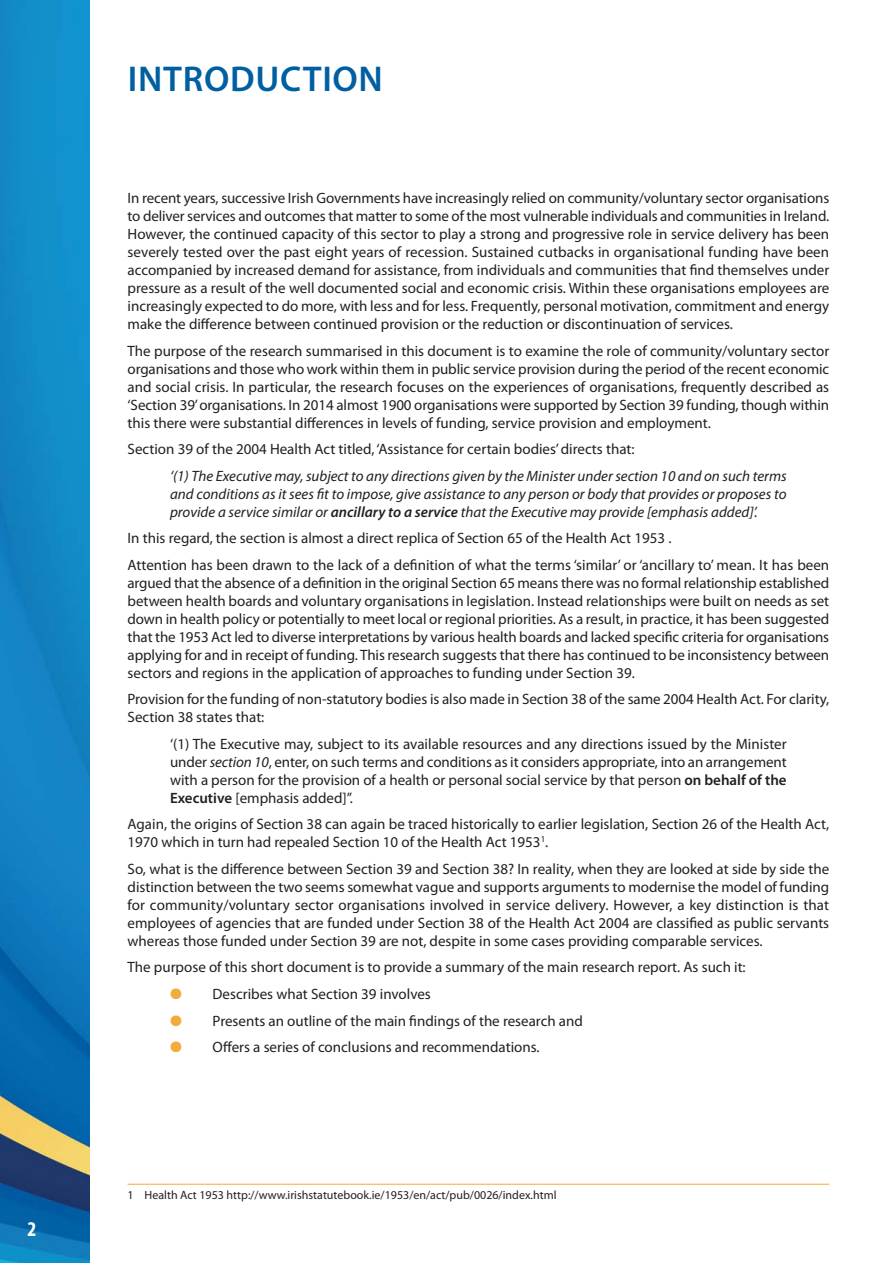
<style>
.page{position:relative;width:893px;height:1263px;background:#fff}
.page>*{position:absolute;margin:0;border:0;box-sizing:border-box;transform-origin:0 0}
.t1{font:600 36px "Myriad Pro";letter-spacing:.02em;color:#005fa2}
.t2{font:700 condensed 21px "Myriad Pro";color:#fff}
.t3{font:15px/18px "Myriad Pro";color:#231f20;text-align:justify}
.t4{font:italic 15px/18px "Myriad Pro";color:#231f20;text-align:justify}
.t5{font:12px "Myriad Pro";color:#231f20}
.s1{font-weight:600}
.s2{font-style:italic}
.s3{color:#f2ab3d}
</style>
<div class="page">
<img style="left:0;top:0;width:89px;height:1263px">
<hr style="left:128px;top:1184px;width:701px;height:1px;background:#f2ab3d">
<h2 class="t2" style="left:27px;top:1217px;width:10px">2</h2>
<h1 class="t1" style="left:128px;top:65px;width:257px">INTRODUCTION</h1>
<p class="t3" style="left:128px;top:191px;width:703px">In recent years, successive Irish Governments have increasingly relied on community/voluntary sector organisations to deliver services and outcomes that matter to some of the most vulnerable individuals and communities in Ireland.<br>However, the continued capacity of this sector to play a strong and progressive role in service delivery has been severely tested over the past eight years of recession. Sustained cutbacks in organisational funding have been accompanied by increased demand for assistance, from individuals and communities that find themselves under pressure as a result of the well documented social and economic crisis. Within these organisations employees are increasingly expected to do more, with less and for less. Frequently, personal motivation, commitment and energy make the difference between continued provision or the reduction or discontinuation of services.</p>
<p class="t3" style="left:128px;top:343px;width:703px">The purpose of the research summarised in this document is to examine the role of community/voluntary sector organisations and those who work within them in public service provision during the period of the recent economic and social crisis. In particular, the research focuses on the experiences of organisations, frequently described as ‘Section 39’ organisations. In 2014 almost 1900 organisations were supported by Section 39 funding, though within this there were substantial differences in levels of funding, service provision and employment.</p>
<p class="t3" style="left:128px;top:442px;width:509px">Section 39 of the 2004 Health Act titled, ‘Assistance for certain bodies’ directs that:</p>
<p class="t4" style="left:170px;top:468px;width:618px">‘(1) The Executive may, subject to any directions given by the Minister under section 10 and on such terms and conditions as it sees fit to impose, give assistance to any person or body that provides or proposes to provide a service similar or <span class="s1">ancillary to a service</span> that the Executive may provide [emphasis added]’.</p>
<p class="t3" style="left:128px;top:526px;width:703px;line-height:26.5px">In this regard, the section is almost a direct replica of Section 65 of the Health Act 1953 .<br>Attention has been drawn to the lack of a definition of what the terms ‘similar’ or ‘ancillary to’ mean. It has been</p>
<p class="t3" style="left:128px;top:575px;width:703px">argued that the absence of a definition in the original Section 65 means there was no formal relationship established between health boards and voluntary organisations in legislation. Instead relationships were built on needs as set down in health policy or potentially to meet local or regional priorities. As a result, in practice, it has been suggested that the 1953 Act led to diverse interpretations by various health boards and lacked specific criteria for organisations applying for and in receipt of funding. This research suggests that there has continued to be inconsistency between sectors and regions in the application of approaches to funding under Section 39.</p>
<p class="t3" style="left:128px;top:692px;width:703px">Provision for the funding of non-statutory bodies is also made in Section 38 of the same 2004 Health Act. For clarity,<br>Section 38 states that:</p>
<p class="t3" style="left:170px;top:736px;width:618px">‘(1) The Executive may, subject to its available resources and any directions issued by the Minister under <span class="s2">section 10</span>, enter, on such terms and conditions as it considers appropriate, into an arrangement with a person for the provision of a health or personal social service by that person <span class="s1">on behalf of the Executive</span> [emphasis added]”.</p>
<p class="t3" style="left:128px;top:817px;width:703px">Again, the origins of Section 38 can again be traced historically to earlier legislation, Section 26 of the Health Act,<br>1970 which in turn had repealed Section 10 of the Health Act 1953<sup>1</sup>.</p>
<p class="t3" style="left:128px;top:861px;width:703px">So, what is the difference between Section 39 and Section 38? In reality, when they are looked at side by side the distinction between the two seems somewhat vague and supports arguments to modernise the model of funding for community/voluntary sector organisations involved in service delivery. However, a key distinction is that employees of agencies that are funded under Section 38 of the Health Act 2004 are classified as public servants whereas those funded under Section 39 are not, despite in some cases providing comparable services.</p>
<p class="t3" style="left:128px;top:960px;width:620px">The purpose of this short document is to provide a summary of the main research report. As such it:</p>
<p class="t3" style="left:170px;top:986px;width:262px"><span class="s3">●</span> Describes what Section 39 involves</p>
<p class="t3" style="left:170px;top:1013px;width:414px"><span class="s3">●</span> Presents an outline of the main findings of the research and</p>
<p class="t3" style="left:170px;top:1040px;width:371px"><span class="s3">●</span> Offers a series of conclusions and recommendations.</p>
<p class="t5" style="left:128px;top:1191px;width:430px">1 Health Act 1953 http://www.irishstatutebook.ie/1953/en/act/pub/0026/index.html</p>
</div>
